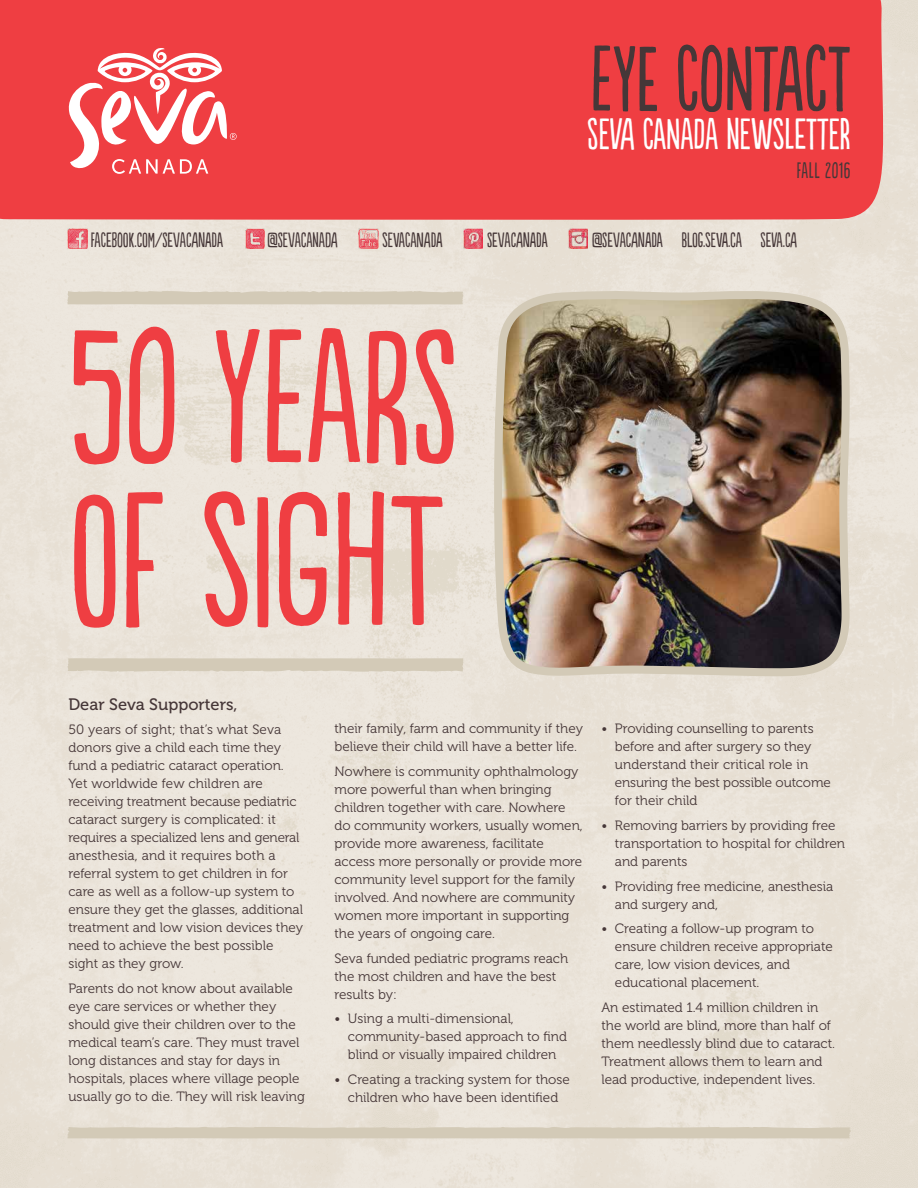
<style>
.page{position:relative;width:918px;height:1188px;background:#ebe4da}
.page>*{position:absolute;margin:0;border:0;box-sizing:border-box;transform-origin:0 0}
.t1{font:176.85px/163.4px "Populaire";letter-spacing:-.005em;color:#ef3e42}
.t2{font:86.55px "Populaire";color:#463738}
.t3{font:41.25px "Populaire";color:#fff}
.t4{font:21px "Populaire";letter-spacing:.03em;color:#463738}
.t5{font:19.5px "Populaire";color:#463738}
.t6{font:16.5px "Museo 500";color:#463738}
.t7{font:13.5px/18px "Museo 300";color:#463738}
</style>
<div class="page">
<div style="left:0;top:0;width:883px;height:222px;background:#ef3e42"></div>
<svg style="left:67px;top:1127px;width:784px;height:12px;background:#d4ccb9"></svg>
<img style="left:68px;top:229px;width:19px;height:19px">
<img style="left:245px;top:229px;width:20px;height:19px">
<img style="left:358px;top:229px;width:20px;height:19px">
<img style="left:463px;top:229px;width:20px;height:19px">
<img style="left:568px;top:229px;width:20px;height:19px">
<svg style="left:68px;top:48px;width:169px;height:126px"></svg>
<img style="left:494px;top:279px;width:360px;height:400px">
<svg style="left:67px;top:291px;width:396px;height:14px;background:#d5ccba"></svg>
<svg style="left:67px;top:658px;width:397px;height:14px;background:#d5ccba"></svg>
<h2 class="t2" style="left:590px;top:32px;width:262px">EYE CONTACT</h2>
<h3 class="t3" style="left:587px;top:112px;width:265px">SEVA CANADA NEWSLETTER</h3>
<h3 class="t4" style="left:797px;top:159px;width:55px">FALL 2016</h3>
<h3 class="t5" style="left:91px;top:229px;width:134px">FACEBOOK.COM/SEVACANADA</h3>
<h3 class="t5" style="left:268px;top:229px;width:71px">@SEVACANADA</h3>
<h3 class="t5" style="left:382px;top:229px;width:62px">SEVACANADA</h3>
<h3 class="t5" style="left:487px;top:229px;width:62px">SEVACANADA</h3>
<h3 class="t5" style="left:592px;top:229px;width:205px">@SEVACANADA BLOG.SEVA.CA SEVA.CA</h3>
<h1 class="t1" style="left:68px;top:324px;width:391px">50 YEARS<br>OF SIGHT</h1>
<p class="t6" style="left:68px;top:695px;width:171px">Dear Seva Supporters,</p>
<p class="t7" style="left:68px;top:721px;width:236px">50 years of sight; that’s what Seva donors give a child each time they fund a pediatric cataract operation.<br>Yet worldwide few children are receiving treatment because pediatric cataract surgery is complicated: it requires a specialized lens and general anesthesia, and it requires both a referral system to get children in for care as well as a follow-up system to ensure they get the glasses, additional treatment and low vision devices they need to achieve the best possible sight as they grow.</p>
<p class="t7" style="left:68px;top:980px;width:238px">Parents do not know about available eye care services or whether they should give their children over to the medical team’s care. They must travel long distances and stay for days in hospitals, places where village people usually go to die. They will risk leaving</p>
<p class="t7" style="left:334px;top:720px;width:250px">their family, farm and community if they believe their child will have a better life.</p>
<p class="t7" style="left:334px;top:763px;width:250px">Nowhere is community ophthalmology more powerful than when bringing children together with care. Nowhere do community workers, usually women, provide more awareness, facilitate access more personally or provide more community level support for the family involved. And nowhere are community women more important in supporting the years of ongoing care.</p>
<p class="t7" style="left:334px;top:949px;width:235px">Seva funded pediatric programs reach the most children and have the best results by:</p>
<p class="t7" style="left:348px;top:1010px;width:221px;text-indent:-14px">• Using a multi-dimensional, community-based approach to find blind or visually impaired children</p>
<p class="t7" style="left:334px;top:1071px;width:237px;text-align:center">• Creating a tracking system for those children who have been identified</p>
<p class="t7" style="left:615px;top:720px;width:217px;text-indent:-14px">• Providing counselling to parents before and after surgery so they understand their critical role in ensuring the best possible outcome for their child</p>
<p class="t7" style="left:615px;top:817px;width:232px;text-indent:-14px">• Removing barriers by providing free transportation to hospital for children and parents</p>
<p class="t7" style="left:615px;top:877px;width:220px;text-indent:-14px">• Providing free medicine, anesthesia and surgery and,</p>
<p class="t7" style="left:615px;top:920px;width:219px;text-indent:-14px">• Creating a follow-up program to ensure children receive appropriate care, low vision devices, and educational placement.</p>
<p class="t7" style="left:601px;top:999px;width:235px">An estimated 1.4 million children in the world are blind, more than half of them needlessly blind due to cataract.<br>Treatment allows them to learn and lead productive, independent lives.</p>
</div>
